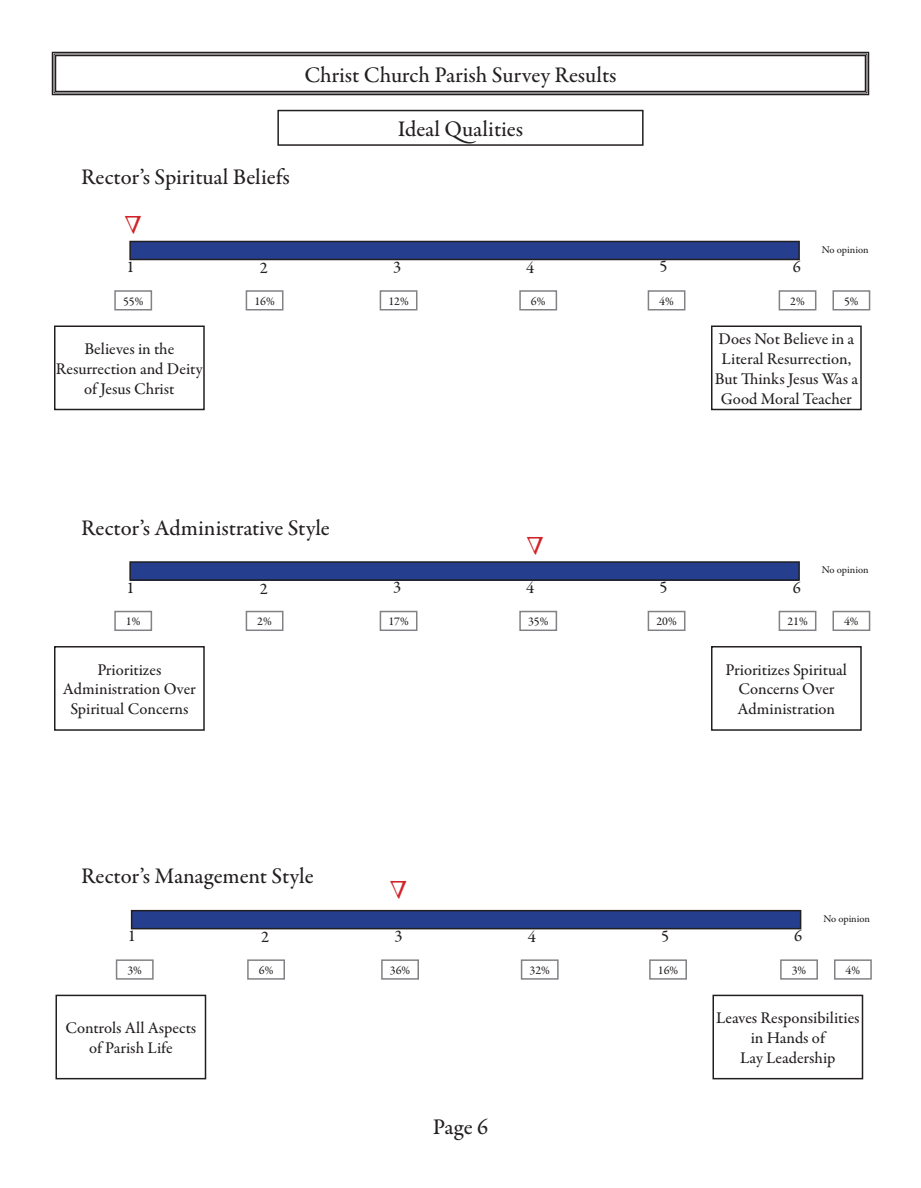
<style>
.page{position:relative;width:921px;height:1188px;background:#fff}
.page>*{position:absolute;margin:0;border:0;box-sizing:border-box;transform-origin:0 0}
.t1{font:500 22.5px "Garamond Premr Pro";color:#231f20}
.t2{font:500 16.5px/19.8px "Garamond Premr Pro";color:#231f20;text-align:center}
.t3{font:500 12px "Garamond Premr Pro";color:#231f20}
.t4{font:500 10.5px "Garamond Premr Pro";letter-spacing:-.005em;color:#231f20}
</style>
<div class="page">
<svg style="left:51px;top:51px;width:819px;height:45px"></svg>
<div style="left:55px;top:55px;width:811px;height:37px;border:1px solid #231f20"></div>
<div style="left:277px;top:110px;width:367px;height:36px;border:2px solid #231f20"></div>
<div style="left:54px;top:326px;width:151px;height:84px;border:2px solid #231f20"></div>
<div style="left:54px;top:646px;width:151px;height:85px;border:2px solid #231f20"></div>
<div style="left:56px;top:995px;width:150px;height:84px;border:2px solid #231f20"></div>
<div style="left:711px;top:326px;width:151px;height:84px;border:2px solid #231f20"></div>
<div style="left:711px;top:646px;width:151px;height:85px;border:2px solid #231f20"></div>
<div style="left:712px;top:995px;width:151px;height:84px;border:2px solid #231f20"></div>
<div style="left:130px;top:241px;width:669px;height:19px;background:#253f8e"></div>
<div style="left:129px;top:241px;width:671px;height:19px;border:2px solid #231f20"></div>
<div style="left:130px;top:562px;width:669px;height:18px;background:#253f8e"></div>
<div style="left:129px;top:561px;width:671px;height:20px;border:2px solid #231f20"></div>
<div style="left:132px;top:911px;width:669px;height:18px;background:#253f8e"></div>
<div style="left:131px;top:910px;width:670px;height:19px;border:2px solid #231f20"></div>
<div style="left:114px;top:290px;width:38px;height:20px;border:2px solid #808285"></div>
<div style="left:114px;top:611px;width:38px;height:20px;border:2px solid #808285"></div>
<div style="left:116px;top:959px;width:38px;height:21px;border:2px solid #808285"></div>
<div style="left:246px;top:290px;width:37px;height:20px;border:2px solid #808285"></div>
<div style="left:246px;top:611px;width:37px;height:20px;border:2px solid #808285"></div>
<div style="left:247px;top:959px;width:38px;height:21px;border:2px solid #808285"></div>
<div style="left:380px;top:290px;width:37px;height:20px;border:2px solid #808285"></div>
<div style="left:380px;top:611px;width:37px;height:20px;border:2px solid #808285"></div>
<div style="left:381px;top:959px;width:38px;height:21px;border:2px solid #808285"></div>
<div style="left:648px;top:290px;width:37px;height:20px;border:2px solid #808285"></div>
<div style="left:648px;top:611px;width:37px;height:20px;border:2px solid #808285"></div>
<div style="left:649px;top:959px;width:38px;height:21px;border:2px solid #808285"></div>
<div style="left:779px;top:290px;width:37px;height:20px;border:2px solid #808285"></div>
<div style="left:779px;top:611px;width:37px;height:20px;border:2px solid #808285"></div>
<div style="left:780px;top:959px;width:38px;height:21px;border:2px solid #808285"></div>
<div style="left:833px;top:290px;width:37px;height:20px;border:2px solid #808285"></div>
<div style="left:833px;top:611px;width:37px;height:20px;border:2px solid #808285"></div>
<div style="left:834px;top:959px;width:38px;height:21px;border:2px solid #808285"></div>
<div style="left:519px;top:290px;width:38px;height:20px;border:2px solid #808285"></div>
<div style="left:519px;top:611px;width:38px;height:20px;border:2px solid #808285"></div>
<div style="left:521px;top:959px;width:38px;height:21px;border:2px solid #808285"></div>
<h1 class="t1" style="left:81px;top:164px;width:210px">Rector’s Spiritual Beliefs</h1>
<h1 class="t1" style="left:304px;top:61px;width:314px">Christ Church Parish Survey Results</h1>
<h1 class="t1" style="left:398px;top:115px;width:127px">Ideal Qualities</h1>
<p class="t2" style="left:126px;top:258px;width:10px">1</p>
<p class="t3" style="left:123px;top:294px;width:22px">55%</p>
<p class="t2" style="left:56px;top:339px;width:148px">Believes in the<br>Resurrection and Deity of Jesus Christ</p>
<p class="t2" style="left:260px;top:258px;width:10px">2</p>
<p class="t3" style="left:254px;top:294px;width:22px">16%</p>
<p class="t2" style="left:393px;top:257px;width:10px">3</p>
<p class="t3" style="left:388px;top:294px;width:22px">12%</p>
<p class="t2" style="left:526px;top:258px;width:10px">4</p>
<p class="t3" style="left:531px;top:294px;width:16px">6%</p>
<p class="t2" style="left:660px;top:257px;width:10px">5</p>
<p class="t3" style="left:659px;top:294px;width:16px">4%</p>
<p class="t2" style="left:793px;top:258px;width:10px">6</p>
<p class="t3" style="left:790px;top:294px;width:16px">2%</p>
<p class="t4" style="left:822px;top:243px;width:48px">No opinion</p>
<p class="t3" style="left:844px;top:294px;width:16px">5%</p>
<p class="t2" style="left:715px;top:329px;width:145px">Does Not Believe in a<br>Literal Resurrection,<br>But Thinks Jesus Was a<br>Good Moral Teacher</p>
<h1 class="t1" style="left:81px;top:514px;width:250px">Rector’s Administrative Style</h1>
<p class="t4" style="left:822px;top:564px;width:48px">No opinion</p>
<p class="t2" style="left:126px;top:578px;width:10px">1</p>
<p class="t2" style="left:260px;top:579px;width:10px">2</p>
<p class="t2" style="left:393px;top:578px;width:10px">3</p>
<p class="t2" style="left:526px;top:578px;width:10px">4</p>
<p class="t2" style="left:660px;top:577px;width:10px">5</p>
<p class="t2" style="left:793px;top:578px;width:10px">6</p>
<p class="t3" style="left:126px;top:614px;width:16px">1%</p>
<p class="t3" style="left:257px;top:614px;width:16px">2%</p>
<p class="t3" style="left:388px;top:614px;width:22px">17%</p>
<p class="t3" style="left:528px;top:614px;width:22px">35%</p>
<p class="t3" style="left:656px;top:614px;width:22px">20%</p>
<p class="t3" style="left:787px;top:614px;width:22px">21%</p>
<p class="t3" style="left:844px;top:614px;width:16px">4%</p>
<p class="t2" style="left:63px;top:660px;width:134px">Prioritizes<br>Administration Over<br>Spiritual Concerns</p>
<p class="t2" style="left:726px;top:660px;width:123px">Prioritizes Spiritual<br>Concerns Over<br>Administration</p>
<h1 class="t1" style="left:81px;top:863px;width:234px">Rector’s Management Style</h1>
<p class="t2" style="left:128px;top:927px;width:10px">1</p>
<p class="t3" style="left:127px;top:963px;width:16px">3%</p>
<p class="t2" style="left:65px;top:1018px;width:132px">Controls All Aspects of Parish Life</p>
<p class="t2" style="left:261px;top:928px;width:10px">2</p>
<p class="t3" style="left:259px;top:963px;width:16px">6%</p>
<p class="t2" style="left:395px;top:926px;width:10px">3</p>
<p class="t3" style="left:390px;top:963px;width:22px">36%</p>
<p class="t2" style="left:528px;top:927px;width:10px">4</p>
<p class="t3" style="left:530px;top:963px;width:22px">32%</p>
<h1 class="t1" style="left:433px;top:1113px;width:57px">Page 6</h1>
<p class="t2" style="left:661px;top:926px;width:10px">5</p>
<p class="t3" style="left:658px;top:963px;width:22px">16%</p>
<p class="t2" style="left:794px;top:927px;width:10px">6</p>
<p class="t3" style="left:792px;top:963px;width:16px">3%</p>
<p class="t4" style="left:823px;top:912px;width:48px">No opinion</p>
<p class="t3" style="left:846px;top:963px;width:16px">4%</p>
<p class="t2" style="left:716px;top:1009px;width:145px">Leaves Responsibilities in Hands of<br>Lay Leadership</p>
</div>
